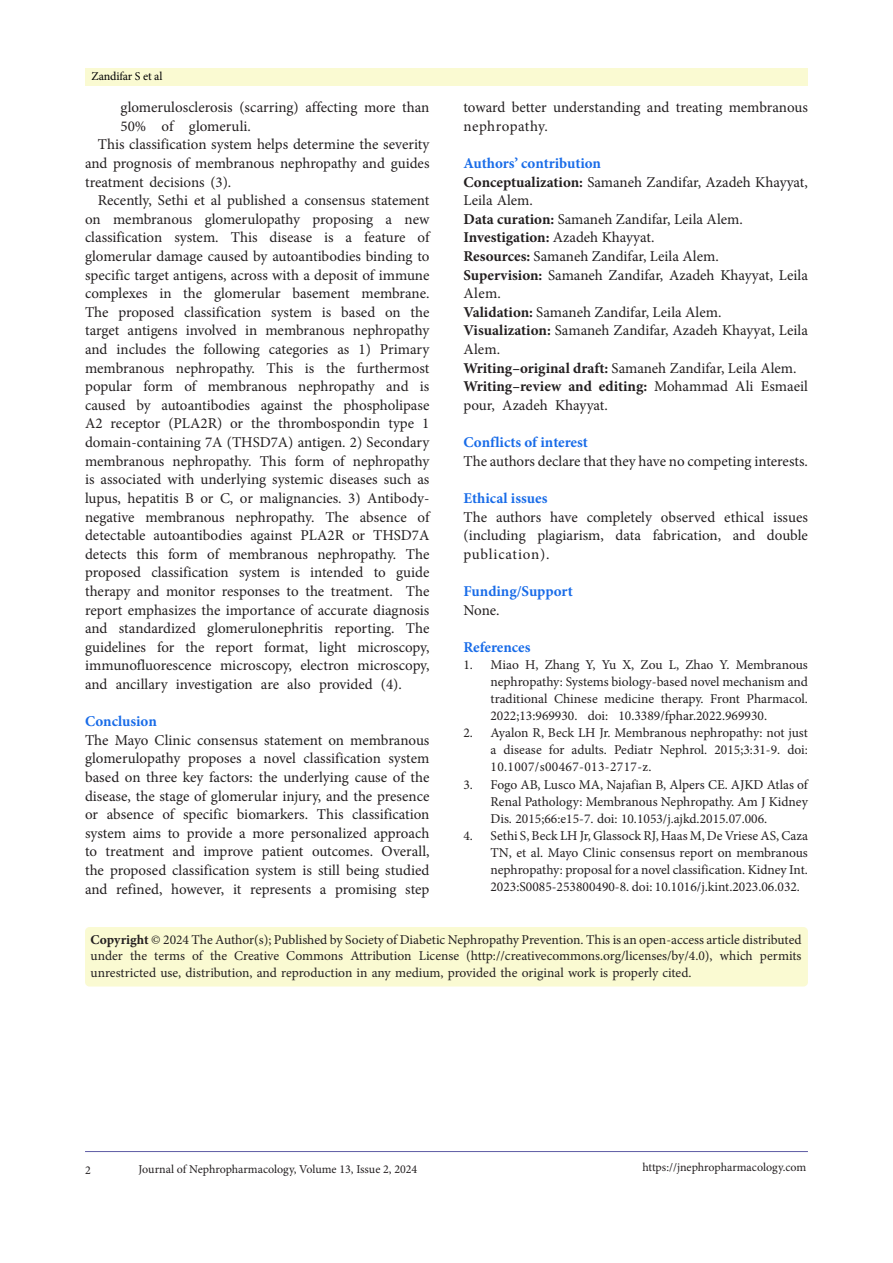
<style>
.page{position:relative;width:893px;height:1263px;background:#fff}
.page>*{position:absolute;margin:0;border:0;box-sizing:border-box;transform-origin:0 0}
.t1{font:15px/18.6px "Minion Pro";color:#231f20}
.t2{font:700 15px "Minion Pro";color:#196ce8}
.t3{font:700 15px "Minion Pro";letter-spacing:-.005em;color:#231f20}
.t4{font:13.5px/17.1px "Minion Pro";color:#231f20;text-align:justify}
.t5{font:12px "Minion Pro";letter-spacing:-.005em;color:#231f20}
.t6{font:12px "Minion Pro";letter-spacing:-.01em;color:#000001}
.s1{font-weight:700}
.s2{font-weight:400}
</style>
<div class="page">
<hr style="left:85px;top:1151px;width:723px;height:1px;background:#5e5ca5">
<div style="left:85px;top:68px;width:723px;height:17px;background:#fafad2"></div>
<div style="left:85px;top:927px;width:723px;height:59px;background:#fafad2;border-radius:4px"></div>
<p class="t6" style="left:91px;top:68px;width:73px">Zandifar S et al</p>
<p class="t1" style="left:121px;top:98px;width:310px">glomerulosclerosis (scarring) affecting more than<br>50% of glomeruli.</p>
<p class="t1" style="left:85px;top:135px;width:346px;text-align:justify;text-indent:13px">This classification system helps determine the severity and prognosis of membranous nephropathy and guides treatment decisions (3).</p>
<p class="t1" style="left:85px;top:191px;width:346px;text-align:justify;text-indent:13px">Recently, Sethi et al published a consensus statement on membranous glomerulopathy proposing a new classification system. This disease is a feature of glomerular damage caused by autoantibodies binding to specific target antigens, across with a deposit of immune complexes in the glomerular basement membrane.<br>The proposed classification system is based on the target antigens involved in membranous nephropathy and includes the following categories as 1) Primary membranous nephropathy. This is the furthermost popular form of membranous nephropathy and is caused by autoantibodies against the phospholipase A2 receptor (PLA2R) or the thrombospondin type 1 domain-containing 7A (THSD7A) antigen. 2) Secondary membranous nephropathy. This form of nephropathy is associated with underlying systemic diseases such as lupus, hepatitis B or C, or malignancies. 3) Antibody&shy;negative membranous nephropathy. The absence of detectable autoantibodies against PLA2R or THSD7A detects this form of membranous nephropathy. The proposed classification system is intended to guide therapy and monitor responses to the treatment. The report emphasizes the importance of accurate diagnosis and standardized glomerulonephritis reporting. The guidelines for the report format, light microscopy, immunofluorescence microscopy, electron microscopy, and ancillary investigation are also provided (4).</p>
<p class="t2" style="left:85px;top:711px;width:73px">Conclusion</p>
<p class="t1" style="left:85px;top:731px;width:346px;text-align:justify">The Mayo Clinic consensus statement on membranous glomerulopathy proposes a novel classification system based on three key factors: the underlying cause of the disease, the stage of glomerular injury, and the presence or absence of specific biomarkers. This classification system aims to provide a more personalized approach to treatment and improve patient outcomes. Overall, the proposed classification system is still being studied and refined, however, it represents a promising step</p>
<p class="t1" style="left:463px;top:98px;width:346px">toward better understanding and treating membranous nephropathy.</p>
<p class="t2" style="left:463px;top:153px;width:139px">Authors’ contribution</p>
<p class="t1" style="left:463px;top:173px;width:346px"><span class="s1">Conceptualization:</span> Samaneh Zandifar, Azadeh Khayyat,<br>Leila Alem.</p>
<p class="t1" style="left:463px;top:210px;width:281px"><span class="s1">Data curation:</span> Samaneh Zandifar, Leila Alem.</p>
<p class="t3" style="left:463px;top:227px;width:192px">Investigation: <span class="s2">Azadeh Khayyat.</span></p>
<p class="t1" style="left:463px;top:247px;width:257px"><span class="s1">Resources:</span> Samaneh Zandifar, Leila Alem.</p>
<p class="t1" style="left:463px;top:266px;width:346px"><span class="s1">Supervision:</span> Samaneh Zandifar, Azadeh Khayyat, Leila<br>Alem.</p>
<p class="t1" style="left:463px;top:303px;width:259px"><span class="s1">Validation:</span> Samaneh Zandifar, Leila Alem.</p>
<p class="t1" style="left:463px;top:321px;width:346px"><span class="s1">Visualization:</span> Samaneh Zandifar, Azadeh Khayyat, Leila<br>Alem.</p>
<p class="t1" style="left:463px;top:359px;width:335px"><span class="s1">Writing–original draft:</span> Samaneh Zandifar, Leila Alem.</p>
<p class="t1" style="left:463px;top:377px;width:346px"><span class="s1">Writing–review and editing:</span> Mohammad Ali Esmaeil pour, Azadeh Khayyat.</p>
<p class="t2" style="left:463px;top:432px;width:126px">Conflicts of interest</p>
<p class="t1" style="left:463px;top:452px;width:346px">The authors declare that they have no competing interests.</p>
<p class="t2" style="left:463px;top:487px;width:86px">Ethical issues</p>
<p class="t1" style="left:463px;top:507px;width:346px;text-align:justify">The authors have completely observed ethical issues (including plagiarism, data fabrication, and double publication).</p>
<p class="t2" style="left:463px;top:580px;width:111px">Funding/Support</p>
<p class="t1" style="left:463px;top:600px;width:38px">None.</p>
<p class="t2" style="left:463px;top:636px;width:69px">References</p>
<p class="t4" style="left:490px;top:656px;width:319px;text-indent:-27px">1. Miao H, Zhang Y, Yu X, Zou L, Zhao Y. Membranous nephropathy: Systems biology-based novel mechanism and traditional Chinese medicine therapy. Front Pharmacol.<br>2022;13:969930. doi: 10.3389/fphar.2022.969930.</p>
<p class="t4" style="left:490px;top:724px;width:319px;text-indent:-27px">2. Ayalon R, Beck LH Jr. Membranous nephropathy: not just a disease for adults. Pediatr Nephrol. 2015;3:31-9. doi:<br>10.1007/s00467-013-2717-z.</p>
<p class="t4" style="left:490px;top:776px;width:319px;text-indent:-27px">3. Fogo AB, Lusco MA, Najafian B, Alpers CE. AJKD Atlas of Renal Pathology: Membranous Nephropathy. Am J Kidney Dis. 2015;66:e15-7. doi: 10.1053/j.ajkd.2015.07.006.</p>
<p class="t4" style="left:490px;top:827px;width:319px;text-indent:-27px">4. Sethi S, Beck LH Jr, Glassock RJ, Haas M, De Vriese AS, Caza TN, et al. Mayo Clinic consensus report on membranous nephropathy: proposal for a novel classification. Kidney Int.<br>2023:S0085-253800490-8. doi: 10.1016/j.kint.2023.06.032.</p>
<p class="t4" style="left:91px;top:931px;width:712px;line-height:16.5px"><span class="s1">Copyright</span> © 2024 The Author(s); Published by Society of Diabetic Nephropathy Prevention. This is an open-access article distributed under the terms of the Creative Commons Attribution License (http://creativecommons.org/licenses/by/4.0), which permits unrestricted use, distribution, and reproduction in any medium, provided the original work is properly cited.</p>
<p class="t5" style="left:85px;top:1162px;width:7px">2</p>
<p class="t5" style="left:139px;top:1161px;width:280px">Journal of Nephropharmacology, Volume 13, Issue 2, 2024</p>
<p class="t5" style="left:642px;top:1159px;width:165px">https://jnephropharmacology.com</p>
</div>
